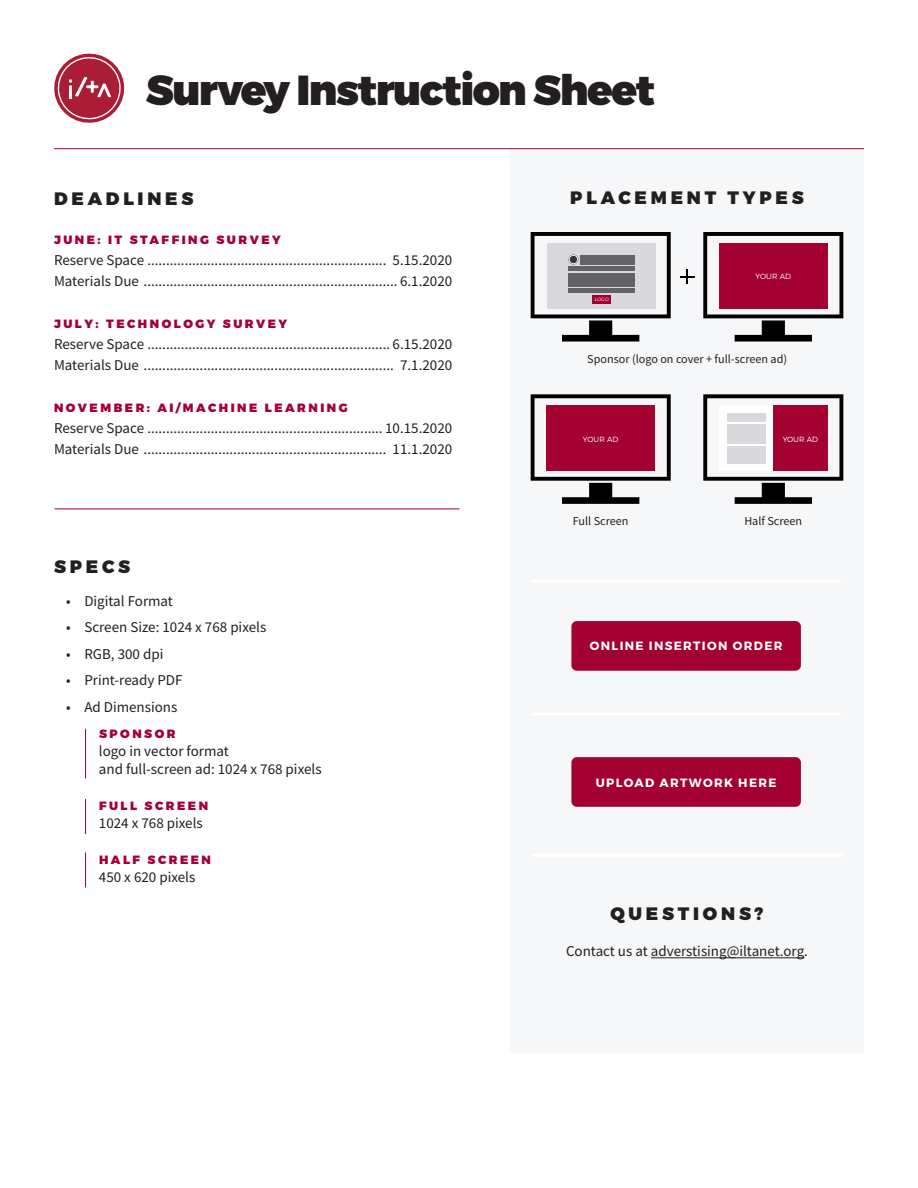
<style>
.page{position:relative;width:918px;height:1188px;background:#fff}
.page>*{position:absolute;margin:0;border:0;box-sizing:border-box;transform-origin:0 0}
.t1{font:900 42px "Montserrat";letter-spacing:-.035em;color:#231f20}
.t2{font:900 18px "Montserrat";letter-spacing:.21em;color:#231f20}
.col_dots{font:15px "Source Sans Pro";color:#231f20}
.Body_Copy{font:12.15px "Source Sans Pro";color:#231f20}
.t3{font:900 12px "Montserrat";letter-spacing:.21em;color:#a40133}
.Body_Copy-2{font:700 12px "Montserrat";letter-spacing:.11em;color:#fff}
.Body_Copy-3{font:300 7.5px "Montserrat";letter-spacing:.01em;color:#fff}
.Body_Copy-4{font:300 4.8px "Montserrat";color:#fff}
</style>
<div class="page">
<svg style="left:54px;top:53px;width:71px;height:70px"></svg>
<hr style="left:85px;top:729px;width:1px;height:49px;background:#a40133">
<hr style="left:85px;top:799px;width:1px;height:35px;background:#a40133">
<hr style="left:85px;top:852px;width:1px;height:35px;background:#a40133">
<hr style="left:55px;top:509px;width:405px;height:1px;background:#a40133">
<div style="left:510px;top:149px;width:354px;height:904px;background:#f6f7f9"></div>
<svg style="left:531px;top:232px;width:140px;height:110px"></svg>
<svg style="left:703px;top:232px;width:140px;height:110px"></svg>
<svg style="left:531px;top:394px;width:140px;height:110px"></svg>
<svg style="left:703px;top:394px;width:140px;height:110px"></svg>
<div style="left:548px;top:243px;width:108px;height:66px;background:#d9d8dc"></div>
<div style="left:581px;top:255px;width:54px;height:9px;background:#616369"></div>
<div style="left:569px;top:273px;width:66px;height:13px;background:#616369"></div>
<div style="left:593px;top:295px;width:18px;height:9px;background:#a40133"></div>
<div style="left:719px;top:243px;width:108px;height:66px;background:#a40133"></div>
<div style="left:547px;top:405px;width:108px;height:66px;background:#a40133"></div>
<div style="left:719px;top:405px;width:108px;height:66px;background:#fff"></div>
<div style="left:727px;top:413px;width:39px;height:9px;background:#d9d8dc"></div>
<div style="left:773px;top:405px;width:54px;height:66px;background:#a40133"></div>
<div style="left:727px;top:424px;width:39px;height:20px;background:#d9d8dc"></div>
<div style="left:727px;top:446px;width:39px;height:18px;background:#d9d8dc"></div>
<svg style="left:680px;top:270px;width:14px;height:14px"></svg>
<hr style="left:54px;top:148px;width:810px;height:1px;background:#a40133">
<div style="left:569px;top:255px;width:9px;height:9px;background:#2f363d;border-radius:50%"></div>
<div style="left:569px;top:255px;width:9px;height:9px;border:1px solid #f6f7f9;border-radius:50%"></div>
<hr style="left:569px;top:267px;width:66px;height:4px;background:#616369">
<hr style="left:569px;top:289px;width:66px;height:4px;background:#616369">
<hr style="left:531px;top:580px;width:310px;height:3px;background:#fff">
<div style="left:571px;top:621px;width:230px;height:50px;background:#a40133;border-radius:5px"></div>
<div style="left:571px;top:757px;width:230px;height:50px;background:#a40133;border-radius:5px"></div>
<hr style="left:531px;top:712px;width:310px;height:3px;background:#fff">
<hr style="left:651px;top:957px;width:153px;height:1px;background:#231f20">
<hr style="left:532px;top:854px;width:310px;height:3px;background:#fff">
<p class="t1" style="left:146px;top:63px;width:511px">Survey Instruction Sheet</p>
<p class="t2" style="left:54px;top:187px;width:141px">DEADLINES</p>
<p class="t3" style="left:54px;top:232px;width:228px">JUNE: IT STAFFING SURVEY</p>
<p class="col_dots" style="left:54px;top:250px;width:400px">Reserve Space ................................................................ 5.15.2020</p>
<p class="col_dots" style="left:54px;top:271px;width:400px">Materials Due .................................................................... 6.1.2020</p>
<p class="t3" style="left:54px;top:316px;width:235px">JULY: TECHNOLOGY SURVEY</p>
<p class="col_dots" style="left:54px;top:334px;width:400px">Reserve Space ................................................................. 6.15.2020</p>
<p class="col_dots" style="left:54px;top:355px;width:400px">Materials Due ................................................................... 7.1.2020</p>
<p class="t3" style="left:54px;top:400px;width:295px">NOVEMBER: AI/MACHINE LEARNING</p>
<p class="col_dots" style="left:54px;top:418px;width:400px">Reserve Space ............................................................... 10.15.2020</p>
<p class="col_dots" style="left:54px;top:439px;width:400px">Materials Due ................................................................. 11.1.2020</p>
<p class="t2" style="left:54px;top:555px;width:78px">SPECS</p>
<p class="col_dots" style="left:66px;top:591px;width:108px">• Digital Format</p>
<p class="col_dots" style="left:66px;top:618px;width:202px">• Screen Size: 1024 x 768 pixels</p>
<p class="col_dots" style="left:66px;top:644px;width:99px">• RGB, 300 dpi</p>
<p class="col_dots" style="left:66px;top:671px;width:118px">• Print-ready PDF</p>
<p class="col_dots" style="left:66px;top:697px;width:113px">• Ad Dimensions</p>
<p class="t3" style="left:99px;top:726px;width:78px">SPONSOR</p>
<p class="col_dots" style="left:99px;top:742px;width:132px">logo in vector format</p>
<p class="col_dots" style="left:99px;top:760px;width:224px">and full-screen ad: 1024 x 768 pixels</p>
<p class="t3" style="left:99px;top:798px;width:111px">FULL SCREEN</p>
<p class="col_dots" style="left:99px;top:814px;width:105px">1024 x 768 pixels</p>
<p class="t3" style="left:99px;top:852px;width:113px">HALF SCREEN</p>
<p class="col_dots" style="left:99px;top:868px;width:98px">450 x 620 pixels</p>
<p class="t2" style="left:570px;top:186px;width:235px">PLACEMENT TYPES</p>
<p class="Body_Copy-4" style="left:595px;top:297px;width:16px">LOGO</p>
<p class="Body_Copy-3" style="left:756px;top:272px;width:37px">YOUR AD</p>
<p class="Body_Copy" style="left:587px;top:351px;width:201px">Sponsor (logo on cover + full-screen ad)</p>
<p class="Body_Copy-3" style="left:583px;top:434px;width:37px">YOUR AD</p>
<p class="Body_Copy-3" style="left:783px;top:434px;width:37px">YOUR AD</p>
<p class="Body_Copy" style="left:573px;top:513px;width:57px">Full Screen</p>
<p class="Body_Copy" style="left:744px;top:513px;width:59px">Half Screen</p>
<p class="Body_Copy-2" style="left:590px;top:639px;width:194px">ONLINE INSERTION ORDER</p>
<p class="Body_Copy-2" style="left:596px;top:775px;width:182px">UPLOAD ARTWORK HERE</p>
<p class="t2" style="left:611px;top:903px;width:155px">QUESTIONS?</p>
<p class="col_dots" style="left:566px;top:942px;width:243px">Contact us at adverstising@iltanet.org.</p>
</div>
